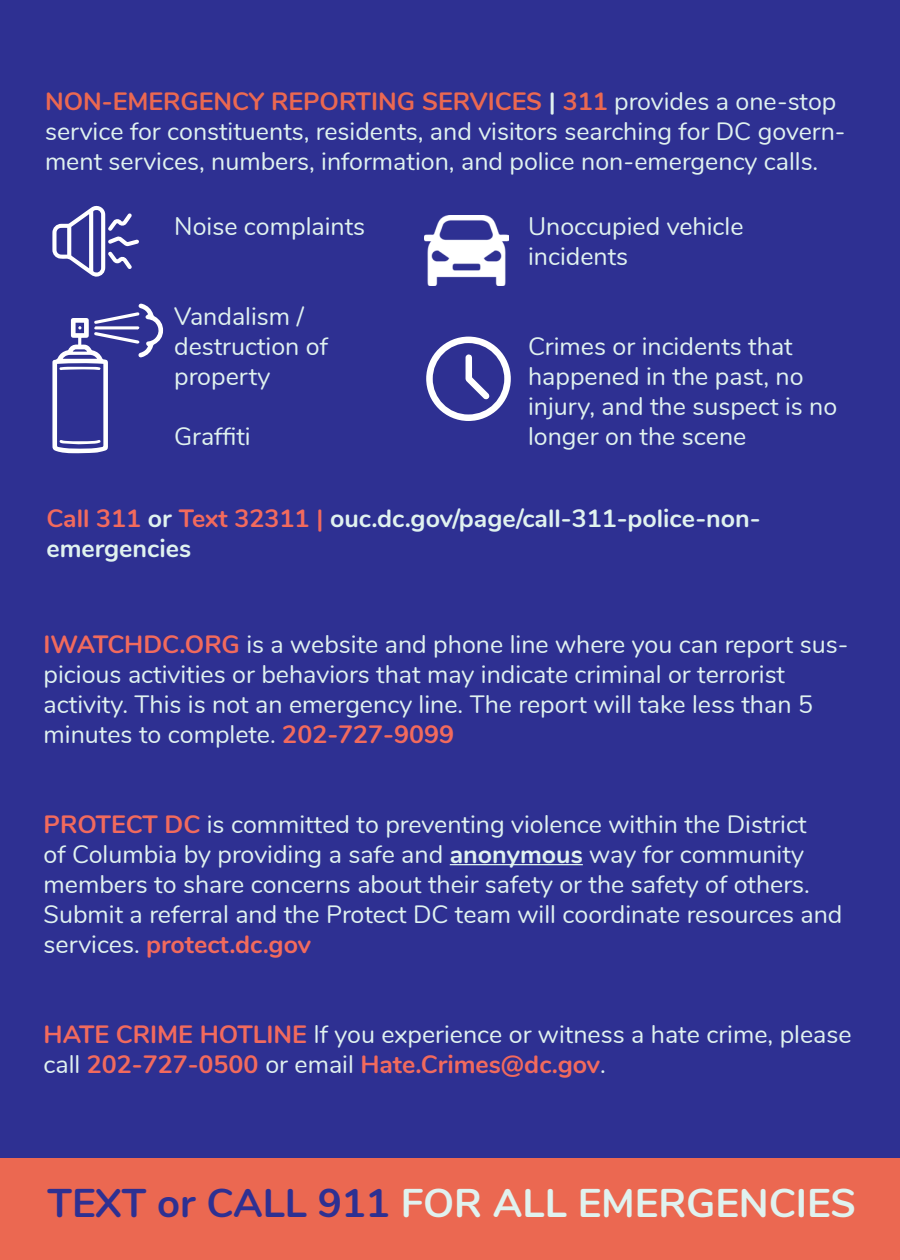
<style>
.page{position:relative;width:900px;height:1260px;background:#2e3092}
.page>*{position:absolute;margin:0;border:0;box-sizing:border-box;transform-origin:0 0}
.t1{font:700 40px "Nunito";color:#e0f2ef}
.t2{font:25px/30px "Nunito";color:#e0f2ef}
.t3{font:700 25px/30px "Nunito";color:#e0f2ef}
.s1{font-weight:700;color:#eb6851}
.s2{font-weight:700}
.s3{color:#f26a5d}
.s4{font-weight:700;color:#f26a5d}
.s5{color:#2e3092}
</style>
<div class="page">
<hr style="left:450px;top:864px;width:133px;height:1px;background:#e0f2ef">
<div style="left:0;top:1159px;width:900px;height:101px;background:#eb6851"></div>
<svg style="left:52px;top:205px;width:87px;height:72px"></svg>
<svg style="left:52px;top:303px;width:111px;height:150px"></svg>
<img style="left:424px;top:216px;width:85px;height:70px">
<svg style="left:426px;top:337px;width:85px;height:84px"></svg>
<p class="t2" style="left:45px;top:85px;width:802px"><span class="s1">NON-EMERGENCY REPORTING SERVICES</span> <span class="s2">|</span> <span class="s1">311</span> provides a one-stop service for constituents, residents, and visitors searching for DC govern&shy;ment services, numbers, information, and police non-emergency calls.</p>
<p class="t2" style="left:174px;top:210px;width:193px">Noise complaints</p>
<p class="t2" style="left:174px;top:300px;width:155px">Vandalism / destruction of property</p>
<p class="t2" style="left:174px;top:420px;width:78px">Graffiti</p>
<p class="t2" style="left:528px;top:210px;width:217px">Unoccupied vehicle incidents</p>
<p class="t2" style="left:528px;top:330px;width:311px">Crimes or incidents that happened in the past, no injury, and the suspect is no longer on the scene</p>
<p class="t3" style="left:47px;top:502px;width:716px"><span class="s3">Call 311</span> or <span class="s3">Text 32311 |</span> ouc.dc.gov/page/call-311-police-non&shy;emergencies</p>
<p class="t2" style="left:44px;top:628px;width:806px"><span class="s4">IWATCHDC.ORG</span> is a website and phone line where you can report sus&shy;picious activities or behaviors that may indicate criminal or terrorist activity. This is not an emergency line. The report will take less than 5 minutes to complete. <span class="s4">202-727-9099</span></p>
<p class="t2" style="left:44px;top:808px;width:800px"><span class="s4">PROTECT DC</span> is committed to preventing violence within the District<br>of Columbia by providing a safe and <span class="s2">anonymous</span> way for community members to share concerns about their safety or the safety of others.<br>Submit a referral and the Protect DC team will coordinate resources and services. <span class="s4">protect.dc.gov</span></p>
<p class="t2" style="left:44px;top:1018px;width:810px"><span class="s4">HATE CRIME HOTLINE</span> If you experience or witness a hate crime, please call <span class="s4">202-727-0500</span> or email <span class="s4">Hate.Crimes@dc.gov</span>.</p>
<h1 class="t1" style="left:48px;top:1174px;width:810px"><span class="s5">TEXT or CALL 911</span> FOR ALL EMERGENCIES</h1>
</div>
